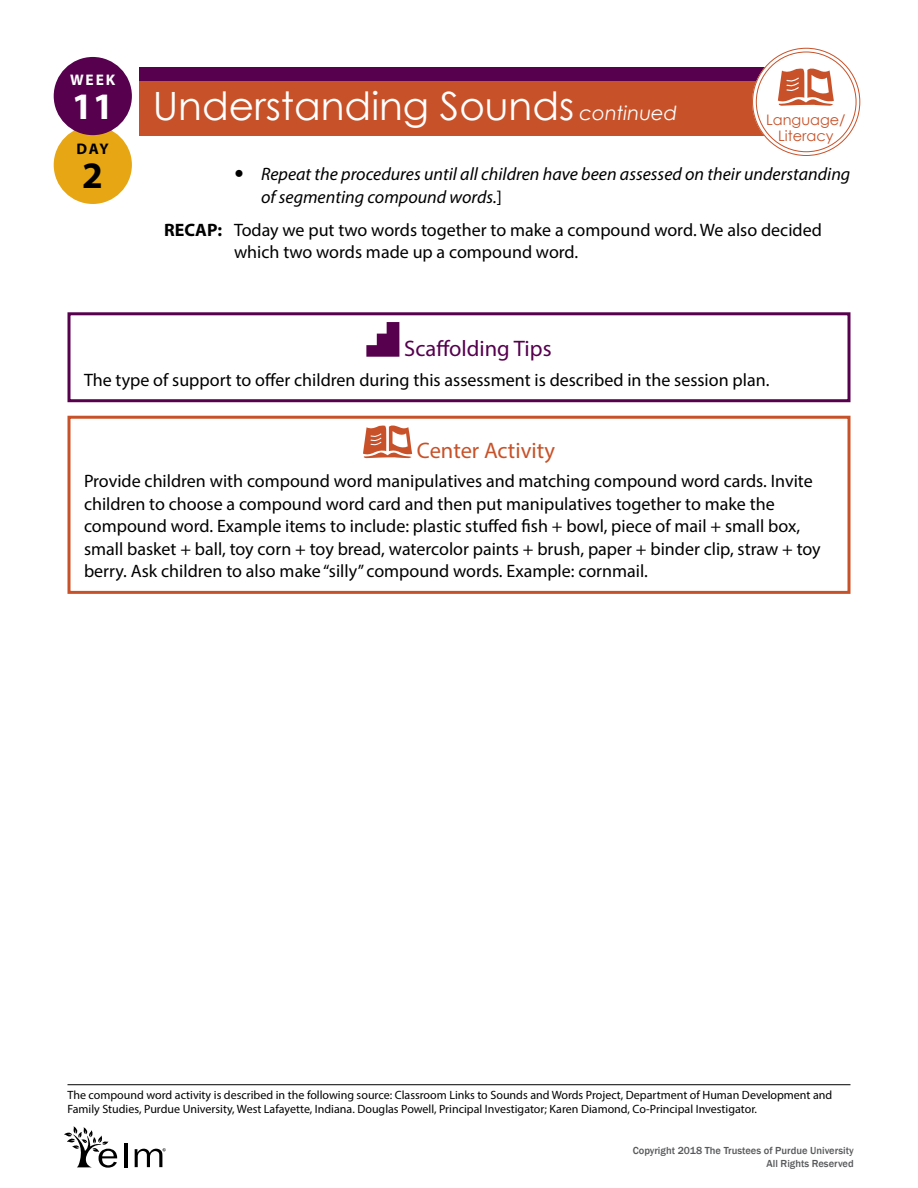
<style>
.page{position:relative;width:918px;height:1188px;background:#fff}
.page>*{position:absolute;margin:0;border:0;box-sizing:border-box;transform-origin:0 0}
.t1{font:39px "Century Gothic";color:#fff}
.t2{font:700 37.5px "Myriad Pro";color:#fff}
.t3{font:700 37.5px "Myriad Pro";color:#000}
._4-01_Scaffolding_Ti{font:22.5px "Myriad Pro";color:#56004e}
._4-03_Center_Subhead{font:22.5px "Myriad Pro";color:#c75229}
._4-05_Ctr_FCC_Body{font:18px/22.5px "Myriad Pro";color:#000}
.t4{font:italic 18px/22.5px "Myriad Pro";color:#000}
._3-04_Lesson_Body_Bo{font:18px/22.5px "Myriad Pro";color:#000}
.t5{font:700 15.45px "Myriad Pro";color:#fff}
.t6{font:700 15.45px "Myriad Pro";color:#000}
.t7{font:14.55px/15.9px "Century Gothic";color:#c75229;text-align:center}
._3-09_Informed_By_Ci{font:12px/14.4px "Myriad Pro";color:#000}
.t8{font:500 10.5px/12.6px "Franklin Gothic";color:#58595b;text-align:right}
.s1{font-style:italic;font-size:19.5px}
.s2{font-style:normal}
.s3{font-weight:700}
</style>
<div class="page">
<div style="left:140px;top:68px;width:631px;height:68px;background:#c75229"></div>
<div style="left:140px;top:68px;width:631px;height:13px;background:#56004e"></div>
<div style="left:54px;top:126px;width:78px;height:78px;background:#e7a614;border-radius:50%"></div>
<div style="left:54px;top:57px;width:78px;height:78px;background:#56004e;border-radius:50%"></div>
<div style="left:754px;top:50px;width:104px;height:104px;background:#fff;border-radius:50%"></div>
<div style="left:752px;top:48px;width:108px;height:108px;border:4px solid #fff;border-radius:50%"></div>
<svg style="left:778px;top:69px;width:56px;height:37px"></svg>
<svg style="left:366px;top:322px;width:33px;height:35px"></svg>
<div style="left:68px;top:312px;width:782px;height:90px;border:3px solid #56004e"></div>
<svg style="left:363px;top:425px;width:49px;height:33px"></svg>
<div style="left:68px;top:416px;width:782px;height:178px;border:3px solid #c75229"></div>
<hr style="left:68px;top:1084px;width:782px;height:1px;background:#000">
<hr style="left:124px;top:1143px;width:3px;height:24px;background:#000">
<svg style="left:64px;top:1126px;width:53px;height:42px"></svg>
<svg style="left:135px;top:1148px;width:31px;height:19px"></svg>
<p class="t5" style="left:70px;top:69px;width:47px">WEEK</p>
<h2 class="t2" style="left:72px;top:82px;width:43px">11</h2>
<p class="t6" style="left:77px;top:138px;width:34px">DAY</p>
<h2 class="t3" style="left:82px;top:151px;width:22px">2</h2>
<h1 class="t1" style="left:153px;top:78px;width:526px">Understanding Sounds <span class="s1">continued</span></h1>
<p class="t4" style="left:261px;top:162px;width:591px">Repeat the procedures until all children have been assessed on their understanding of segmenting compound words.<span class="s2">]</span></p>
<p class="_3-04_Lesson_Body_Bo" style="left:234px;top:218px;width:589px;text-indent:-70px"><span class="s3">RECAP:</span> Today we put two words together to make a compound word. We also decided which two words made up a compound word.</p>
<p class="t7" style="left:766px;top:111px;width:81px">Language/<br>Literacy</p>
<p class="_4-01_Scaffolding_Ti" style="left:404px;top:335px;width:149px">Scaffolding Tips</p>
<p class="_4-05_Ctr_FCC_Body" style="left:84px;top:368px;width:687px">The type of support to offer children during this assessment is described in the session plan.</p>
<p class="_4-03_Center_Subhead" style="left:417px;top:437px;width:140px">Center Activity</p>
<p class="_4-05_Ctr_FCC_Body" style="left:84px;top:470px;width:738px">Provide children with compound word manipulatives and matching compound word cards. Invite children to choose a compound word card and then put manipulatives together to make the compound word. Example items to include: plastic stuffed fish + bowl, piece of mail + small box, small basket + ball, toy corn + toy bread, watercolor paints + brush, paper + binder clip, straw + toy berry. Ask children to also make “silly” compound words. Example: cornmail.</p>
<p class="_3-09_Informed_By_Ci" style="left:68px;top:1087px;width:766px">The compound word activity is described in the following source: Classroom Links to Sounds and Words Project, Department of Human Development and<br>Family Studies, Purdue University, West Lafayette, Indiana. Douglas Powell, Principal Investigator; Karen Diamond, Co-Principal Investigator.</p>
<p class="t8" style="left:633px;top:1145px;width:223px">Copyright 2018 The Trustees of Purdue University<br>All Rights Reserved</p>
</div>
